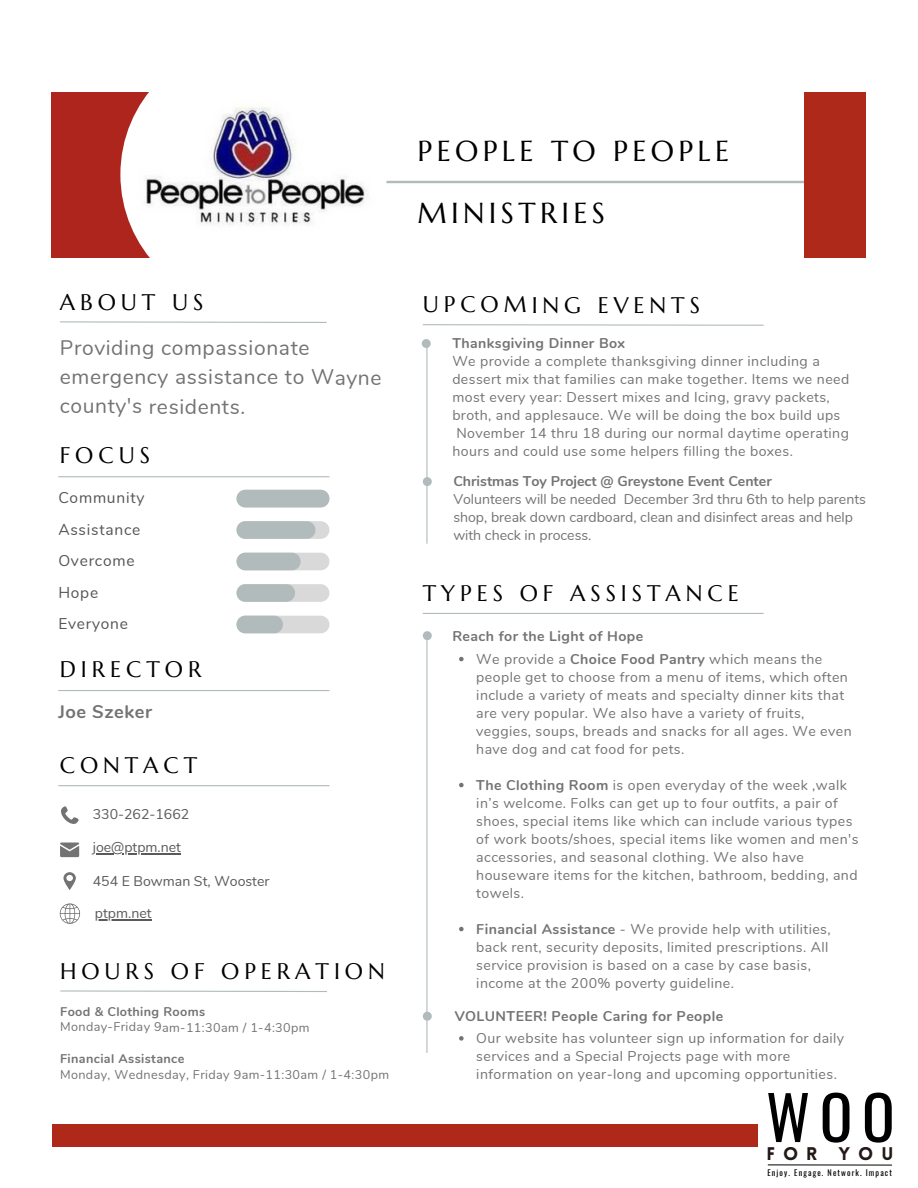
<style>
.page{position:relative;width:918px;height:1188px;background:#fff}
.page>*{position:absolute;margin:0;border:0;box-sizing:border-box;transform-origin:0 0}
.t1{font:60.6px "Oswald";color:#000}
.t2{font:28.95px "Marcellus";letter-spacing:.15em;color:#000}
.t3{font:22.5px "Marcellus";letter-spacing:.22em;color:#000}
.t4{font:21px/29.2px "Nunito";letter-spacing:.03em;color:#737373}
.t5{font:700 18.3px "Nunito";letter-spacing:.03em;color:#737373}
.t6{font:900 18px "Lovelo";letter-spacing:.45em;color:#231916}
.t7{font:15.45px/31.5px "Nunito";letter-spacing:.05em;color:#545454}
.t8{font:14.1px/18px "Nunito";letter-spacing:.03em;color:#737373}
.t9{font:14.1px/18px "Nunito";color:#737373}
.t10{font:700 14.1px/22.6px "Nunito";letter-spacing:.03em;color:#737373}
.t11{font:14.1px "Nunito";color:#595a5a}
.t12{font:700 14.1px "Nunito";color:#737373}
.t13{font:12.6px "Nunito";letter-spacing:.03em;color:#737373}
.t14{font:700 12.6px "Nunito";letter-spacing:.03em;color:#737373}
.t15{font:8.1px "Oswald";letter-spacing:.14em;color:#000}
.s1{font-weight:400}
.s2{font-weight:700}
</style>
<div class="page">
<div style="left:52px;top:1124px;width:706px;height:23px;background:#af291b"></div>
<div style="left:52px;top:92px;width:190px;height:165px;background:#ad251d"></div>
<hr style="left:314px;top:181px;width:509px;height:2px;background:#b1bbbb">
<div style="left:804px;top:92px;width:62px;height:165px;background:#af291b"></div>
<img style="left:120px;top:41px;width:267px;height:267px;border-radius:50%">
<svg style="left:60px;top:321px;width:267px;height:2px"></svg>
<hr style="left:58px;top:476px;width:271px;height:1px;background:#b1bbbb">
<hr style="left:58px;top:690px;width:271px;height:1px;background:#b1bbbb">
<hr style="left:58px;top:785px;width:271px;height:1px;background:#b1bbbb">
<svg style="left:61px;top:806px;width:18px;height:18px"></svg>
<svg style="left:60px;top:843px;width:19px;height:14px"></svg>
<svg style="left:63px;top:872px;width:13px;height:18px"></svg>
<hr style="left:423px;top:613px;width:341px;height:1px;background:#b1bbbb">
<hr style="left:426px;top:637px;width:2px;height:416px;background:#b1bbbb">
<hr style="left:426px;top:344px;width:1px;height:199px;background:#b1bbbb">
<div style="left:423px;top:631px;width:9px;height:9px;background:#b1bbbb;border-radius:50%"></div>
<svg style="left:422px;top:324px;width:342px;height:2px"></svg>
<div style="left:237px;top:490px;width:92px;height:17px;background:#b1bbbb"></div>
<svg style="left:237px;top:521px;width:92px;height:18px;background:#bac2c2"></svg>
<svg style="left:237px;top:553px;width:92px;height:17px;background:#bfc6c6"></svg>
<svg style="left:237px;top:584px;width:92px;height:18px;background:#c3c9c9"></svg>
<svg style="left:237px;top:616px;width:92px;height:17px;background:#c7cccc"></svg>
<div style="left:422px;top:339px;width:9px;height:9px;background:#b1bbbb;border-radius:50%"></div>
<hr style="left:768px;top:1165px;width:124px;height:1px;background:#000">
<svg style="left:60px;top:904px;width:20px;height:20px"></svg>
<div style="left:423px;top:1012px;width:9px;height:9px;background:#b1bbbb;border-radius:50%"></div>
<svg style="left:459px;top:1036px;width:5px;height:5px"></svg>
<hr style="left:93px;top:854px;width:88px;height:1px;background:#595a5a">
<svg style="left:459px;top:657px;width:5px;height:4px"></svg>
<svg style="left:459px;top:783px;width:5px;height:4px"></svg>
<svg style="left:459px;top:927px;width:5px;height:4px"></svg>
<hr style="left:95px;top:919px;width:57px;height:1px;background:#595a5a">
<div style="left:423px;top:477px;width:9px;height:9px;background:#b1bbbb;border-radius:50%"></div>
<svg style="left:60px;top:990px;width:267px;height:2px"></svg>
<h3 class="t3" style="left:60px;top:288px;width:145px">ABOUT US</h3>
<h3 class="t4" style="left:60px;top:334px;width:323px">Providing compassionate emergency assistance to Wayne county's residents.</h3>
<h3 class="t3" style="left:60px;top:441px;width:92px">FOCUS</h3>
<p class="t7" style="left:58px;top:483px;width:88px">Community</p>
<p class="t7" style="left:58px;top:514px;width:84px">Assistance<br>Overcome<br>Hope<br>Everyone</p>
<h3 class="t3" style="left:60px;top:655px;width:143px">DIRECTOR</h3>
<p class="t5" style="left:58px;top:700px;width:95px">Joe Szeker</p>
<h3 class="t3" style="left:60px;top:751px;width:139px">CONTACT</h3>
<p class="t11" style="left:93px;top:805px;width:98px">330-262-1662</p>
<p class="t11" style="left:93px;top:838px;width:90px">joe@ptpm.net</p>
<p class="t11" style="left:93px;top:872px;width:178px">454 E Bowman St, Wooster</p>
<p class="t11" style="left:95px;top:904px;width:58px">ptpm.net</p>
<h3 class="t3" style="left:60px;top:957px;width:326px">HOURS OF OPERATION</h3>
<p class="t14" style="left:60px;top:1003px;width:147px">Food &amp; Clothing Rooms</p>
<p class="t13" style="left:60px;top:1019px;width:251px">Monday-Friday 9am-11:30am / 1-4:30pm</p>
<p class="t14" style="left:60px;top:1050px;width:126px">Financial Assistance</p>
<p class="t13" style="left:60px;top:1066px;width:331px">Monday, Wednesday, Friday 9am-11:30am / 1-4:30pm</p>
<h2 class="t2" style="left:418px;top:132px;width:313px">PEOPLE TO PEOPLE</h2>
<h2 class="t2" style="left:418px;top:195px;width:189px">MINISTRIES</h2>
<h3 class="t3" style="left:423px;top:291px;width:279px">UPCOMING EVENTS</h3>
<p class="t10" style="left:452px;top:332px;width:174px">Thanksgiving Dinner Box</p>
<p class="t8" style="left:452px;top:353px;width:398px">We provide a complete thanksgiving dinner including a dessert mix that families can make together. Items we need most every year: Dessert mixes and Icing, gravy packets, broth, and applesauce. We will be doing the box build ups November 14 thru 18 during our normal daytime operating hours and could use some helpers filling the boxes.</p>
<p class="t12" style="left:453px;top:472px;width:320px">Christmas Toy Project @ Greystone Event Center</p>
<p class="t9" style="left:453px;top:491px;width:414px">Volunteers will be needed December 3rd thru 6th to help parents shop, break down cardboard, clean and disinfect areas and help with check in process.</p>
<h3 class="t3" style="left:423px;top:579px;width:318px">TYPES OF ASSISTANCE</h3>
<p class="t10" style="left:476px;top:625px;width:348px;text-indent:-24px">Reach for the Light of Hope<br><span class="s1">We provide a</span> Choice Food Pantry <span class="s1">which means the</span></p>
<p class="t8" style="left:476px;top:668px;width:377px">people get to choose from a menu of items, which often include a variety of meats and specialty dinner kits that are very popular. We also have a variety of fruits, veggies, soups, breads and snacks for all ages. We even have dog and cat food for pets.</p>
<p class="t8" style="left:476px;top:776px;width:384px"><span class="s2">The Clothing Room</span> is open everyday of the week ,walk in’s welcome. Folks can get up to four outfits, a pair of shoes, special items like which can include various types of work boots/shoes, special items like women and men's accessories, and seasonal clothing. We also have houseware items for the kitchen, bathroom, bedding, and towels.</p>
<p class="t8" style="left:476px;top:920px;width:356px"><span class="s2">Financial Assistance</span> - We provide help with utilities, back rent, security deposits, limited prescriptions. All service provision is based on a case by case basis, income at the 200% poverty guideline.</p>
<p class="t10" style="left:455px;top:1005px;width:270px">VOLUNTEER! People Caring for People</p>
<p class="t8" style="left:476px;top:1029px;width:369px">Our website has volunteer sign up information for daily services and a Special Projects page with more information on year-long and upcoming opportunities.</p>
<h1 class="t1" style="left:766px;top:1070px;width:130px">WOO</h1>
<p class="t6" style="left:766px;top:1146px;width:128px">FOR YOU</p>
<p class="t15" style="left:767px;top:1166px;width:126px">Enjoy. Engage. Network. Impact</p>
</div>
